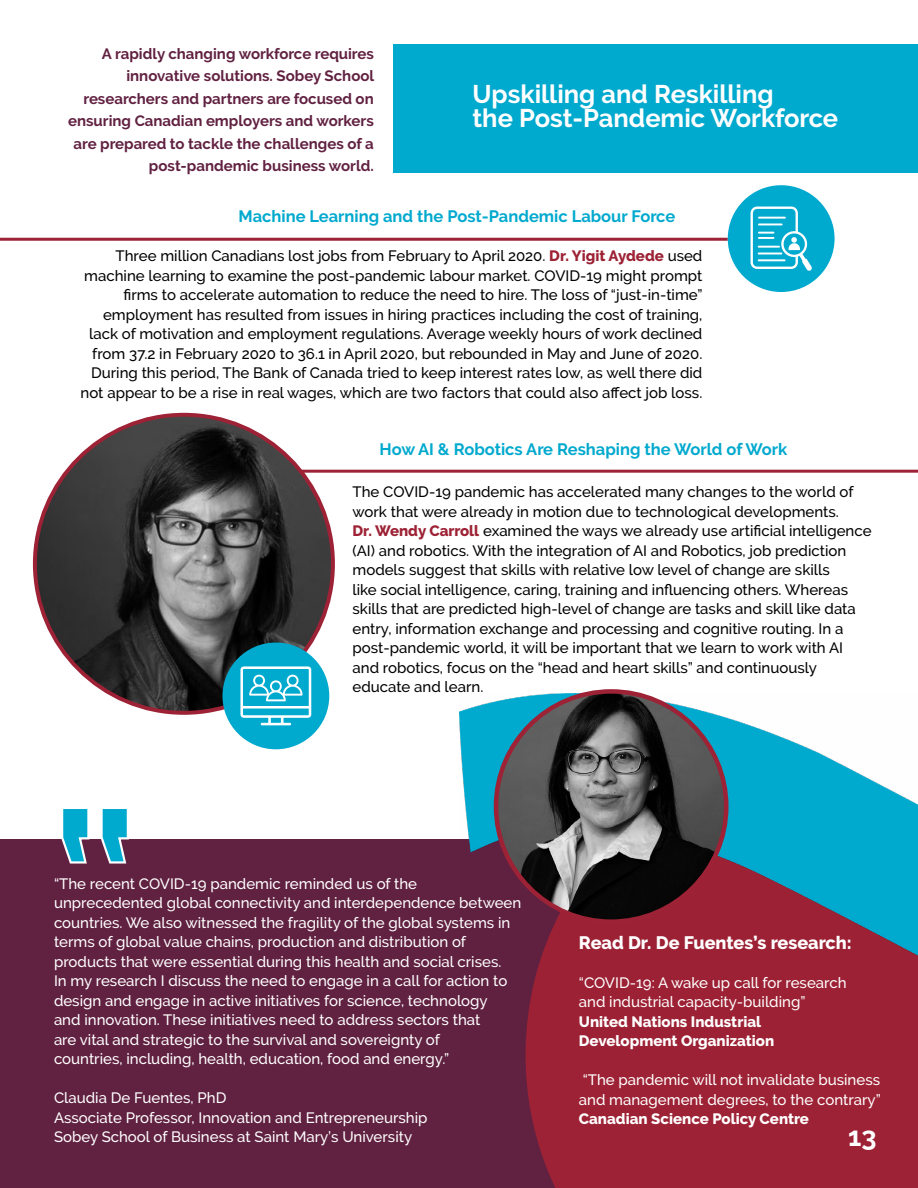
<style>
.page{position:relative;width:918px;height:1188px;background:#fff}
.page>*{position:absolute;margin:0;border:0;box-sizing:border-box;transform-origin:0 0}
.t1{font:700 27px "Raleway";color:#fff}
.t2{font:700 25.5px/24px "Raleway";color:#fff}
.t3{font:800 18px "Raleway";color:#fff}
.t4{font:700 16.5px "Raleway";color:#00a9ce}
.t5{font:500 15px/19.5px "Raleway";color:#000;text-align:right}
.t6{font:500 15px/19.5px "Raleway";color:#fff}
.t7{font:700 15px/22.5px "Raleway";color:#612141;text-align:right}
.t8{font:800 15px/19.5px "Raleway";color:#fff}
.s1{font-weight:800;color:#9d2235}
</style>
<div class="page">
<div style="left:0;top:840px;width:918px;height:348px;background:#612141"></div>
<div style="left:393px;top:45px;width:525px;height:128px;background:#00a9ce"></div>
<hr style="left:0;top:238px;width:728px;height:3px;background:#9d2235">
<div style="left:728px;top:185px;width:107px;height:107px;background:#00a9ce;border-radius:50%"></div>
<svg style="left:751px;top:207px;width:61px;height:64px"></svg>
<hr style="left:296px;top:470px;width:622px;height:3px;background:#9d2235">
<img style="left:35px;top:415px;width:298px;height:298px;border-radius:149px">
<div style="left:222px;top:643px;width:107px;height:106px;background:#00a9ce;border-radius:50%"></div>
<svg style="left:240px;top:666px;width:71px;height:59px"></svg>
<div style="left:526px;top:1058px;width:392px;height:130px;background:#9d2235"></div>
<img style="left:459px;top:693px;width:459px;height:365px">
<img style="left:496px;top:691px;width:230px;height:231px;border-radius:115px">
<svg style="left:63px;top:839px;width:64px;height:1px"></svg>
<p class="t7" style="left:68px;top:42px;width:308px">A rapidly changing workforce requires innovative solutions. Sobey School researchers and partners are focused on ensuring Canadian employers and workers are prepared to tackle the challenges of a post-pandemic business world.</p>
<h2 class="t2" style="left:472px;top:82px;width:367px">Upskilling and Reskilling<br>the Post-Pandemic Workforce</h2>
<p class="t4" style="left:239px;top:207px;width:438px">Machine Learning and the Post-Pandemic Labour Force</p>
<p class="t5" style="left:81px;top:246px;width:624px">Three million Canadians lost jobs from February to April 2020. <span class="s1">Dr. Yigit Aydede</span> used machine learning to examine the post-pandemic labour market. COVID-19 might prompt firms to accelerate automation to reduce the need to hire. The loss of “just-in-time” employment has resulted from issues in hiring practices including the cost of training, lack of motivation and employment regulations. Average weekly hours of work declined from 37.2 in February 2020 to 36.1 in April 2020, but rebounded in May and June of 2020.<br>During this period, The Bank of Canada tried to keep interest rates low, as well there did not appear to be a rise in real wages, which are two factors that could also affect job loss.</p>
<p class="t4" style="left:380px;top:440px;width:409px">How AI &amp; Robotics Are Reshaping the World of Work</p>
<p class="t5" style="left:353px;top:482px;width:521px;text-align:left">The COVID-19 pandemic has accelerated many changes to the world of work that were already in motion due to technological developments.<br><span class="s1">Dr. Wendy Carroll</span> examined the ways we already use artificial intelligence (AI) and robotics. With the integration of AI and Robotics, job prediction models suggest that skills with relative low level of change are skills<br>like social intelligence, caring, training and influencing others. Whereas skills that are predicted high-level of change are tasks and skill like data entry, information exchange and processing and cognitive routing. In a post-pandemic world, it will be important that we learn to work with AI and robotics, focus on the “head and heart skills” and continuously educate and learn.</p>
<p class="t6" style="left:54px;top:874px;width:469px">“The recent COVID-19 pandemic reminded us of the unprecedented global connectivity and interdependence between countries. We also witnessed the fragility of the global systems in terms of global value chains, production and distribution of products that were essential during this health and social crises.<br>In my research I discuss the need to engage in a call for action to design and engage in active initiatives for science, technology<br>and innovation. These initiatives need to address sectors that<br>are vital and strategic to the survival and sovereignty of<br>countries, including, health, education, food and energy.”</p>
<p class="t6" style="left:54px;top:1088px;width:375px">Claudia De Fuentes, PhD<br>Associate Professor, Innovation and Entrepreneurship<br>Sobey School of Business at Saint Mary’s University</p>
<p class="t3" style="left:579px;top:932px;width:274px">Read Dr. De Fuentes’s research:</p>
<p class="t6" style="left:579px;top:973px;width:269px">“COVID-19: A wake up call for research and industrial capacity-building”</p>
<p class="t8" style="left:579px;top:1012px;width:197px">United Nations Industrial<br>Development Organization</p>
<p class="t6" style="left:579px;top:1070px;width:304px">“The pandemic will not invalidate business and management degrees, to the contrary”</p>
<p class="t8" style="left:579px;top:1109px;width:231px">Canadian Science Policy Centre</p>
<h1 class="t1" style="left:848px;top:1121px;width:30px">13</h1>
</div>
